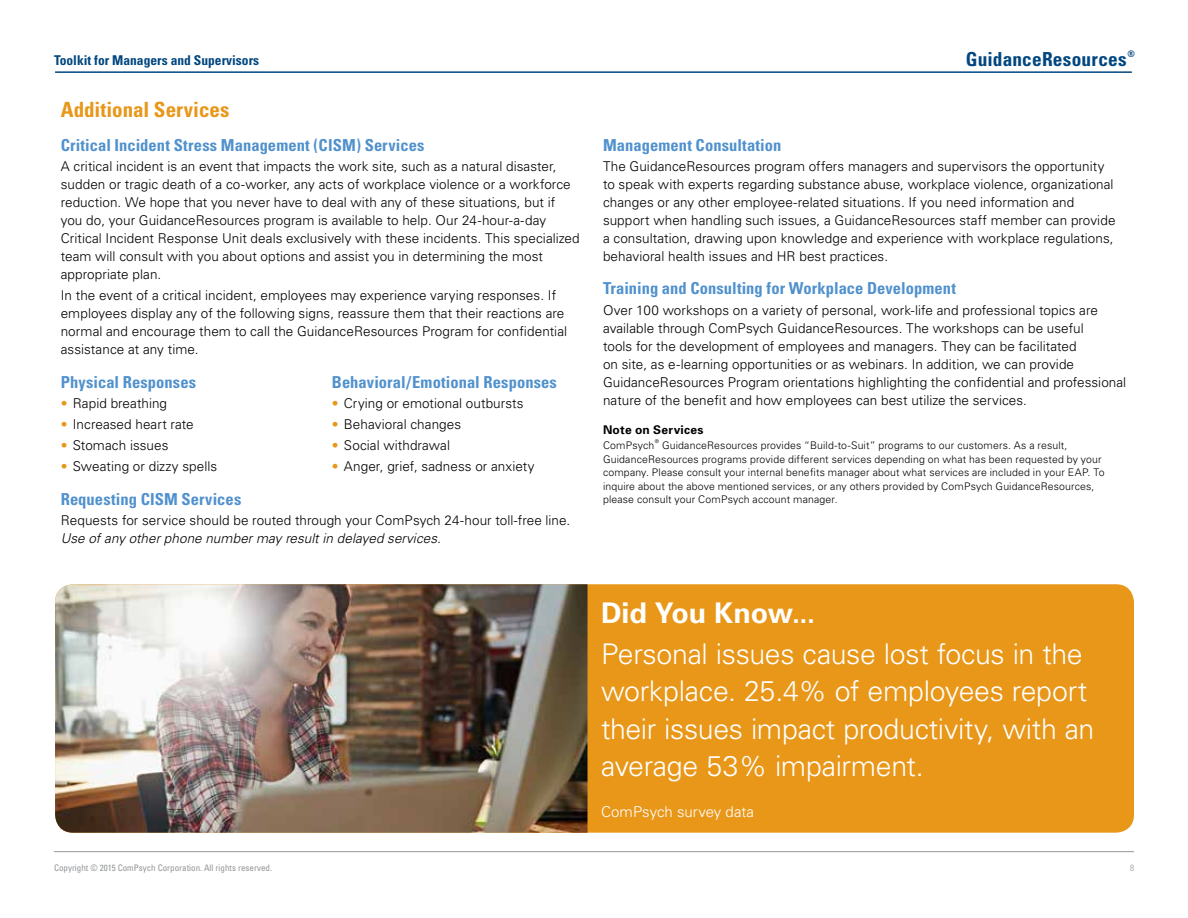
<style>
.page{position:relative;width:1188px;height:918px;background:#fff}
.page>*{position:absolute;margin:0;border:0;box-sizing:border-box;transform-origin:0 0}
.t1{font:300 28.5px/37.5px "Univers";letter-spacing:-.01em;color:#fff}
.t2{font:700 28.5px "Univers";color:#fff}
.t3{font:700 condensed 21px "Univers";color:#e89719}
.t4{font:700 condensed 19.35px "Univers";letter-spacing:.01em;color:#00467f}
.t5{font:700 condensed 16.5px "Univers";letter-spacing:.005em;color:#5091cd}
.t6{font:300 15px "Univers";color:#fff}
.t7{font:300 13.5px/18px "Univers";letter-spacing:.005em;color:#000}
.t8{font:italic 300 13.5px "Univers";letter-spacing:.005em;color:#000}
.t9{font:700 condensed 13.5px "Univers";color:#00467f}
.t10{font:700 12px "Univers";letter-spacing:.025em;color:#000}
.t11{font:300 10.5px/13.5px "Univers";letter-spacing:.015em;color:#000}
.t12{font:condensed 9px "Univers";color:#939598}
.t13{font:300 condensed 9px "Univers";color:#939598}
.t14{font:300 5.25px "Univers";color:#000}
.s1{font-family:"DIN Engschrift LT Alternate";font-weight:400;color:#e89719}
</style>
<div class="page">
<hr style="left:55px;top:71px;width:1077px;height:2px;background:#00467f">
<hr style="left:54px;top:851px;width:1080px;height:1px;background:#939598">
<div style="left:55px;top:584px;width:1079px;height:249px;background:#e89719;border-radius:18px"></div>
<img style="left:55px;top:584px;width:533px;height:249px">
<p class="t9" style="left:54px;top:52px;width:207px">Toolkit for Managers and Supervisors</p>
<h2 class="t3" style="left:61px;top:97px;width:170px">Additional Services</h2>
<p class="t5" style="left:61px;top:135px;width:365px">Critical Incident Stress Management (CISM) Services</p>
<p class="t7" style="left:61px;top:157px;width:520px">A critical incident is an event that impacts the work site, such as a natural disaster, sudden or tragic death of a co-worker, any acts of workplace violence or a workforce reduction. We hope that you never have to deal with any of these situations, but if you do, your GuidanceResources program is available to help. Our 24-hour-a-day Critical Incident Response Unit deals exclusively with these incidents. This specialized team will consult with you about options and assist you in determining the most appropriate plan.</p>
<p class="t7" style="left:61px;top:286px;width:508px">In the event of a critical incident, employees may experience varying responses. If employees display any of the following signs, reassure them that their reactions are normal and encourage them to call the GuidanceResources Program for confidential assistance at any time.</p>
<p class="t5" style="left:61px;top:372px;width:137px">Physical Responses</p>
<p class="t7" style="left:61px;top:394px;width:108px"><span class="s1">•</span> Rapid breathing</p>
<p class="t7" style="left:61px;top:415px;width:135px"><span class="s1">•</span> Increased heart rate</p>
<p class="t7" style="left:61px;top:436px;width:109px"><span class="s1">•</span> Stomach issues</p>
<p class="t7" style="left:61px;top:458px;width:158px"><span class="s1">•</span> Sweating or dizzy spells</p>
<p class="t5" style="left:332px;top:372px;width:227px">Behavioral/Emotional Responses</p>
<p class="t7" style="left:332px;top:394px;width:193px"><span class="s1">•</span> Crying or emotional outbursts</p>
<p class="t7" style="left:332px;top:415px;width:131px"><span class="s1">•</span> Behavioral changes</p>
<p class="t7" style="left:332px;top:436px;width:120px"><span class="s1">•</span> Social withdrawal</p>
<p class="t7" style="left:332px;top:458px;width:204px"><span class="s1">•</span> Anger, grief, sadness or anxiety</p>
<p class="t5" style="left:61px;top:489px;width:182px">Requesting CISM Services</p>
<p class="t7" style="left:61px;top:511px;width:511px">Requests for service should be routed through your ComPsych 24-hour toll-free line.</p>
<p class="t8" style="left:61px;top:530px;width:382px">Use of any other phone number may result in delayed services.</p>
<h3 class="t4" style="left:966px;top:47px;width:171px">GuidanceResources<sup>®</sup></h3>
<p class="t5" style="left:603px;top:135px;width:180px">Management Consultation</p>
<p class="t7" style="left:603px;top:157px;width:514px">The GuidanceResources program offers managers and supervisors the opportunity to speak with experts regarding substance abuse, workplace violence, organizational changes or any other employee-related situations. If you need information and support when handling such issues, a GuidanceResources staff member can provide a consultation, drawing upon knowledge and experience with workplace regulations, behavioral health issues and HR best practices.</p>
<p class="t5" style="left:603px;top:278px;width:355px">Training and Consulting for Workplace Development</p>
<p class="t7" style="left:603px;top:301px;width:525px">Over 100 workshops on a variety of personal, work-life and professional topics are available through ComPsych GuidanceResources. The workshops can be useful<br>tools for the development of employees and managers. They can be facilitated<br>on site, as e-learning opportunities or as webinars. In addition, we can provide GuidanceResources Program orientations highlighting the confidential and professional nature of the benefit and how employees can best utilize the services.</p>
<p class="t10" style="left:603px;top:422px;width:102px">Note on Services</p>
<p class="t11" style="left:603px;top:439px;width:53px">ComPsych</p>
<p class="t14" style="left:655px;top:438px;width:6px">®</p>
<p class="t11" style="left:603px;top:439px;width:503px;text-indent:59px">GuidanceResources provides “Build-to-Suit” programs to our customers. As a result, GuidanceResources programs provide different services depending on what has been requested by your company. Please consult your internal benefits manager about what services are included in your EAP. To inquire about the above mentioned services, or any others provided by ComPsych GuidanceResources, please consult your ComPsych account manager.</p>
<h1 class="t2" style="left:601px;top:595px;width:215px">Did You Know...</h1>
<h1 class="t1" style="left:601px;top:635px;width:495px">Personal issues cause lost focus in the workplace. 25.4% of employees report their issues impact productivity, with an average 53% impairment.</h1>
<p class="t6" style="left:601px;top:802px;width:155px">ComPsych survey data</p>
<p class="t12" style="left:54px;top:862px;width:220px">Copyright © 2015 ComPsych Corporation. All rights reserved.</p>
<p class="t13" style="left:1130px;top:863px;width:5px">8</p>
</div>
